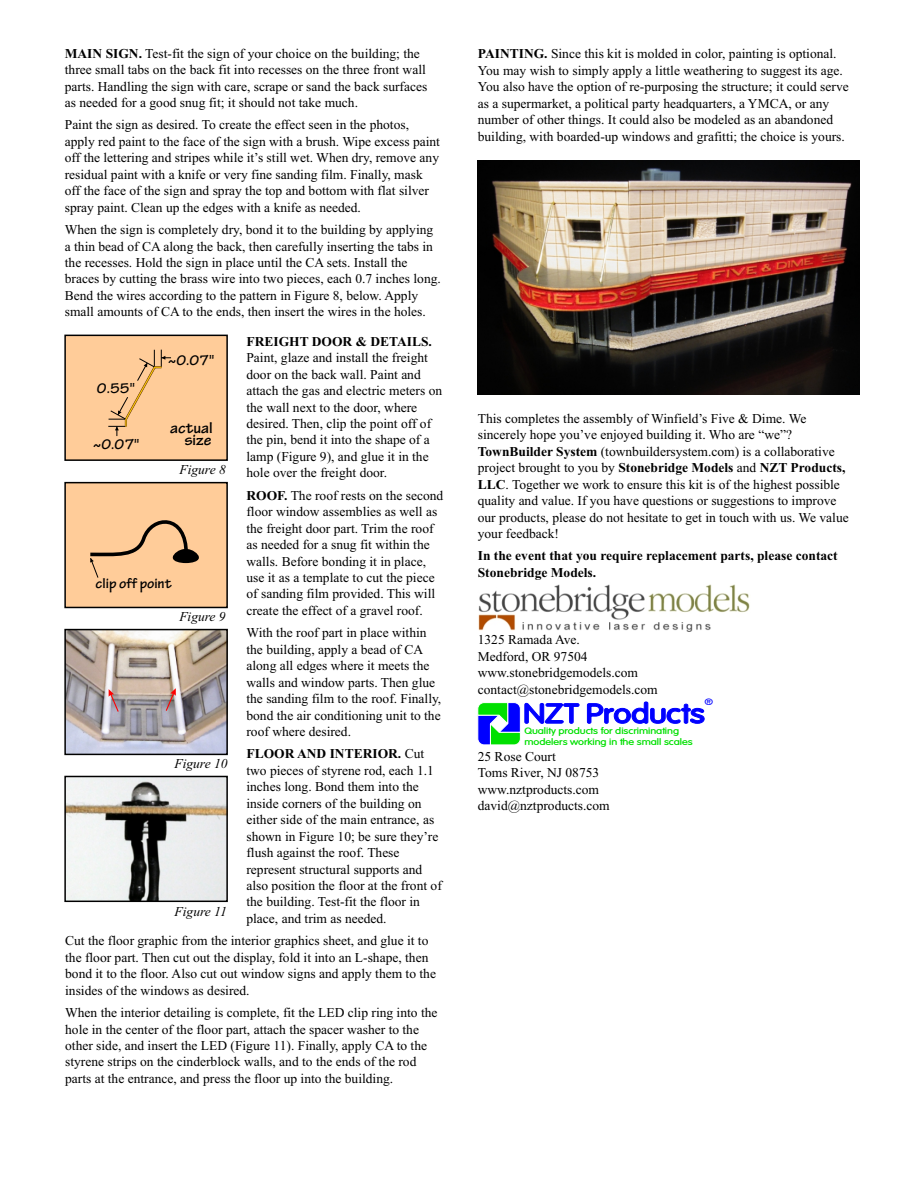
<style>
.page{position:relative;width:918px;height:1188px;background:#fff}
.page>*{position:absolute;margin:0;border:0;box-sizing:border-box;transform-origin:0 0}
.t1{font:700 16.5px/12.1px "Tekton Pro";color:#000;text-align:right}
.t2{font:700 15px "Tekton Pro";color:#000}
.t3{font:13.5px/16.5px "Times New Roman";color:#000}
.t4{font:700 13.5px/16.5px "Times New Roman";color:#000}
.t5{font:italic 13.5px "Times New Roman";color:#000}
.t6{font:700 9.15px/10.6px "Vogel Wide";color:#00e000}
.t7{font:9.15px "Vogel Wide Normal";color:#00f}
.s1{font-weight:700}
</style>
<div class="page">
<img style="left:67px;top:779px;width:158px;height:120px">
<img style="left:67px;top:632px;width:158px;height:120px">
<div style="left:64px;top:776px;width:164px;height:126px;border:2px solid #000"></div>
<img style="left:478px;top:584px;width:272px;height:47px">
<svg style="left:477px;top:701px;width:228px;height:44px"></svg>
<div style="left:64px;top:629px;width:164px;height:126px;border:2px solid #000"></div>
<svg style="left:64px;top:481px;width:164px;height:128px"></svg>
<svg style="left:64px;top:334px;width:164px;height:127px"></svg>
<img style="left:478px;top:161px;width:381px;height:234px">
<svg style="left:166px;top:688px;width:10px;height:23px"></svg>
<svg style="left:109px;top:689px;width:10px;height:23px"></svg>
<p class="t3" style="left:65px;top:46px;width:364px"><span class="s1">MAIN SIGN.</span> Test-fit the sign of your choice on the building; the three small tabs on the back fit into recesses on the three front wall parts. Handling the sign with care, scrape or sand the back surfaces as needed for a good snug fit; it should not take much.</p>
<p class="t3" style="left:65px;top:118px;width:377px">Paint the sign as desired. To create the effect seen in the photos, apply red paint to the face of the sign with a brush. Wipe excess paint off the lettering and stripes while it’s still wet. When dry, remove any residual paint with a knife or very fine sanding film. Finally, mask off the face of the sign and spray the top and bottom with flat silver spray paint. Clean up the edges with a knife as needed.</p>
<p class="t3" style="left:65px;top:223px;width:378px">When the sign is completely dry, bond it to the building by applying a thin bead of CA along the back, then carefully inserting the tabs in the recesses. Hold the sign in place until the CA sets. Install the braces by cutting the brass wire into two pieces, each 0.7 inches long.<br>Bend the wires according to the pattern in Figure 8, below. Apply small amounts of CA to the ends, then insert the wires in the holes.</p>
<p class="t2" style="left:97px;top:383px;width:39px">0.55"</p>
<p class="t2" style="left:93px;top:438px;width:48px">~0.07"</p>
<p class="t2" style="left:168px;top:355px;width:48px">~0.07"</p>
<p class="t1" style="left:170px;top:424px;width:44px">actual size</p>
<p class="t5" style="left:179px;top:465px;width:48px">Figure 8</p>
<p class="t2" style="left:96px;top:578px;width:78px">clip off point</p>
<p class="t5" style="left:179px;top:612px;width:48px">Figure 9</p>
<p class="t5" style="left:174px;top:759px;width:55px">Figure 10</p>
<p class="t5" style="left:175px;top:906px;width:54px">Figure 11</p>
<p class="t4" style="left:246px;top:334px;width:187px">FREIGHT DOOR &amp; DETAILS.</p>
<p class="t3" style="left:246px;top:351px;width:197px">Paint, glaze and install the freight door on the back wall. Paint and attach the gas and electric meters on the wall next to the door, where desired. Then, clip the point off of the pin, bend it into the shape of a lamp (Figure 9), and glue it in the hole over the freight door.</p>
<p class="t3" style="left:246px;top:488px;width:198px"><span class="s1">ROOF.</span> The roof rests on the second floor window assemblies as well as the freight door part. Trim the roof as needed for a snug fit within the walls. Before bonding it in place, use it as a template to cut the piece of sanding film provided. This will create the effect of a gravel roof.</p>
<p class="t3" style="left:246px;top:626px;width:196px">With the roof part in place within the building, apply a bead of CA along all edges where it meets the walls and window parts. Then glue the sanding film to the roof. Finally, bond the air conditioning unit to the roof where desired.</p>
<p class="t3" style="left:246px;top:747px;width:197px"><span class="s1">FLOOR AND INTERIOR.</span> Cut two pieces of styrene rod, each 1.1 inches long. Bond them into the inside corners of the building on either side of the main entrance, as shown in Figure 10; be sure they’re flush against the roof. These represent structural supports and also position the floor at the front of the building. Test-fit the floor in place, and trim as needed.</p>
<p class="t3" style="left:65px;top:934px;width:372px">Cut the floor graphic from the interior graphics sheet, and glue it to the floor part. Then cut out the display, fold it into an L-shape, then bond it to the floor. Also cut out window signs and apply them to the insides of the windows as desired.</p>
<p class="t3" style="left:65px;top:1006px;width:374px">When the interior detailing is complete, fit the LED clip ring into the hole in the center of the floor part, attach the spacer washer to the other side, and insert the LED (Figure 11). Finally, apply CA to the styrene strips on the cinderblock walls, and to the ends of the rod parts at the entrance, and press the floor up into the building.</p>
<p class="t3" style="left:478px;top:47px;width:372px"><span class="s1">PAINTING.</span> Since this kit is molded in color, painting is optional.<br>You may wish to simply apply a little weathering to suggest its age.<br>You also have the option of re-purposing the structure; it could serve as a supermarket, a political party headquarters, a YMCA, or any number of other things. It could also be modeled as an abandoned building, with boarded-up windows and grafitti; the choice is yours.</p>
<p class="t3" style="left:478px;top:411px;width:372px">This completes the assembly of Winfield’s Five &amp; Dime. We sincerely hope you’ve enjoyed building it. Who are “we”?<br><span class="s1">TownBuilder System</span> (townbuildersystem.com) is a collaborative project brought to you by <span class="s1">Stonebridge Models</span> and <span class="s1">NZT Products, LLC</span>. Together we work to ensure this kit is of the highest possible quality and value. If you have questions or suggestions to improve our products, please do not hesitate to get in touch with us. We value your feedback!</p>
<p class="t4" style="left:478px;top:549px;width:361px">In the event that you require replacement parts, please contact<br>Stonebridge Models.</p>
<p class="t3" style="left:478px;top:633px;width:182px">1325 Ramada Ave.<br>Medford, OR 97504 www.stonebridgemodels.com contact@stonebridgemodels.com</p>
<p class="t6" style="left:525px;top:726px;width:170px">Quality products for discriminating modelers working in the small scales</p>
<p class="t3" style="left:478px;top:749px;width:134px">25 Rose Court<br>Toms River, NJ 08753 www.nztproducts.com david@nztproducts.com</p>
<p class="t7" style="left:705px;top:697px;width:10px">®</p>
</div>
